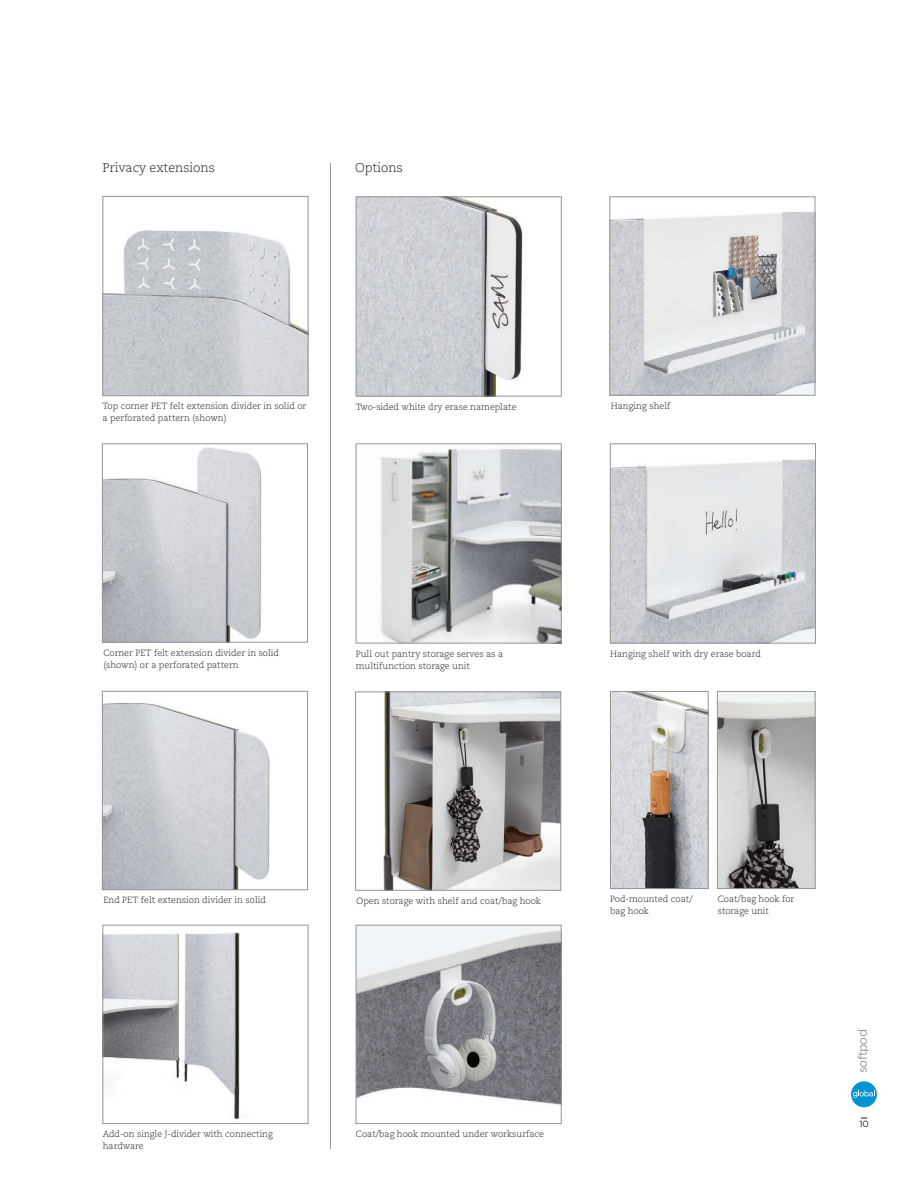
<style>
.page{position:relative;width:918px;height:1188px;background:#fff}
.page>*{position:absolute;margin:0;border:0;box-sizing:border-box;transform-origin:0 0}
.t1{font:300 12.75px "Caecilia LT Std";letter-spacing:-.005em;color:#231f20}
.t2{font:12.3px "Gotham";letter-spacing:-.05em;color:#939598}
.t3{font:300 9px/12px "Caecilia LT Std";color:#231f20}
.t4{font:9px "Gotham";color:#231f20}
</style>
<div class="page">
<div style="left:851px;top:1081px;width:26px;height:26px;background:#0092d1;border-radius:50%"></div>
<svg style="left:853px;top:1090px;width:22px;height:8px"></svg>
<img style="left:105px;top:230px;width:201px;height:164px">
<div style="left:103px;top:196px;width:205px;height:200px;border:1px solid #939598"></div>
<img style="left:104px;top:447px;width:158px;height:193px">
<div style="left:102px;top:444px;width:206px;height:198px;border:1px solid #939598"></div>
<img style="left:104px;top:703px;width:166px;height:185px">
<div style="left:102px;top:691px;width:206px;height:199px;border:1px solid #939598"></div>
<img style="left:358px;top:927px;width:201px;height:178px">
<div style="left:356px;top:925px;width:205px;height:199px;border:1px solid #939598"></div>
<img style="left:358px;top:199px;width:165px;height:195px">
<div style="left:356px;top:197px;width:206px;height:199px;border:1px solid #939598"></div>
<img style="left:612px;top:693px;width:94px;height:194px">
<div style="left:610px;top:691px;width:98px;height:198px;border:1px solid #939598"></div>
<img style="left:612px;top:212px;width:201px;height:181px">
<div style="left:610px;top:197px;width:205px;height:198px;border:1px solid #939598"></div>
<img style="left:719px;top:693px;width:94px;height:194px">
<div style="left:717px;top:691px;width:98px;height:198px;border:1px solid #939598"></div>
<img style="left:612px;top:459px;width:202px;height:182px">
<div style="left:610px;top:444px;width:206px;height:199px;border:1px solid #939598"></div>
<img style="left:381px;top:448px;width:179px;height:193px">
<div style="left:356px;top:444px;width:206px;height:199px;border:1px solid #939598"></div>
<img style="left:383px;top:694px;width:176px;height:195px">
<div style="left:355px;top:692px;width:206px;height:199px;border:1px solid #939598"></div>
<img style="left:105px;top:932px;width:135px;height:188px">
<div style="left:103px;top:925px;width:205px;height:199px;border:1px solid #939598"></div>
<hr style="left:331px;top:163px;width:1px;height:985px;background:#939598">
<h1 class="t1" style="left:103px;top:160px;width:114px">Privacy extensions</h1>
<h1 class="t1" style="left:355px;top:160px;width:49px">Options</h1>
<p class="t3" style="left:103px;top:401px;width:205px">Top corner PET felt extension divider in solid or a perforated pattern (shown)</p>
<p class="t3" style="left:356px;top:401px;width:162px">Two-sided white dry erase nameplate</p>
<p class="t3" style="left:611px;top:400px;width:61px">Hanging shelf</p>
<p class="t3" style="left:103px;top:647px;width:177px">Corner PET felt extension divider in solid (shown) or a perforated pattern</p>
<p class="t3" style="left:356px;top:648px;width:149px">Pull out pantry storage serves as a multifunction storage unit</p>
<p class="t3" style="left:610px;top:648px;width:152px">Hanging shelf with dry erase board</p>
<p class="t3" style="left:103px;top:894px;width:164px">End PET felt extension divider in solid</p>
<p class="t3" style="left:103px;top:1128px;width:172px">Add-on single J-divider with connecting hardware</p>
<p class="t3" style="left:357px;top:895px;width:186px">Open storage with shelf and coat/bag hook</p>
<p class="t3" style="left:356px;top:1128px;width:190px">Coat/bag hook mounted under worksurface</p>
<p class="t3" style="left:610px;top:893px;width:84px">Pod-mounted coat/ bag hook</p>
<p class="t3" style="left:718px;top:893px;width:78px">Coat/bag hook for storage unit</p>
<h2 class="t2" style="left:854px;top:1073px;width:45px;rotate:-90deg">softpod</h2>
<p class="t4" style="left:859px;top:1119px;width:11px">10</p>
</div>
